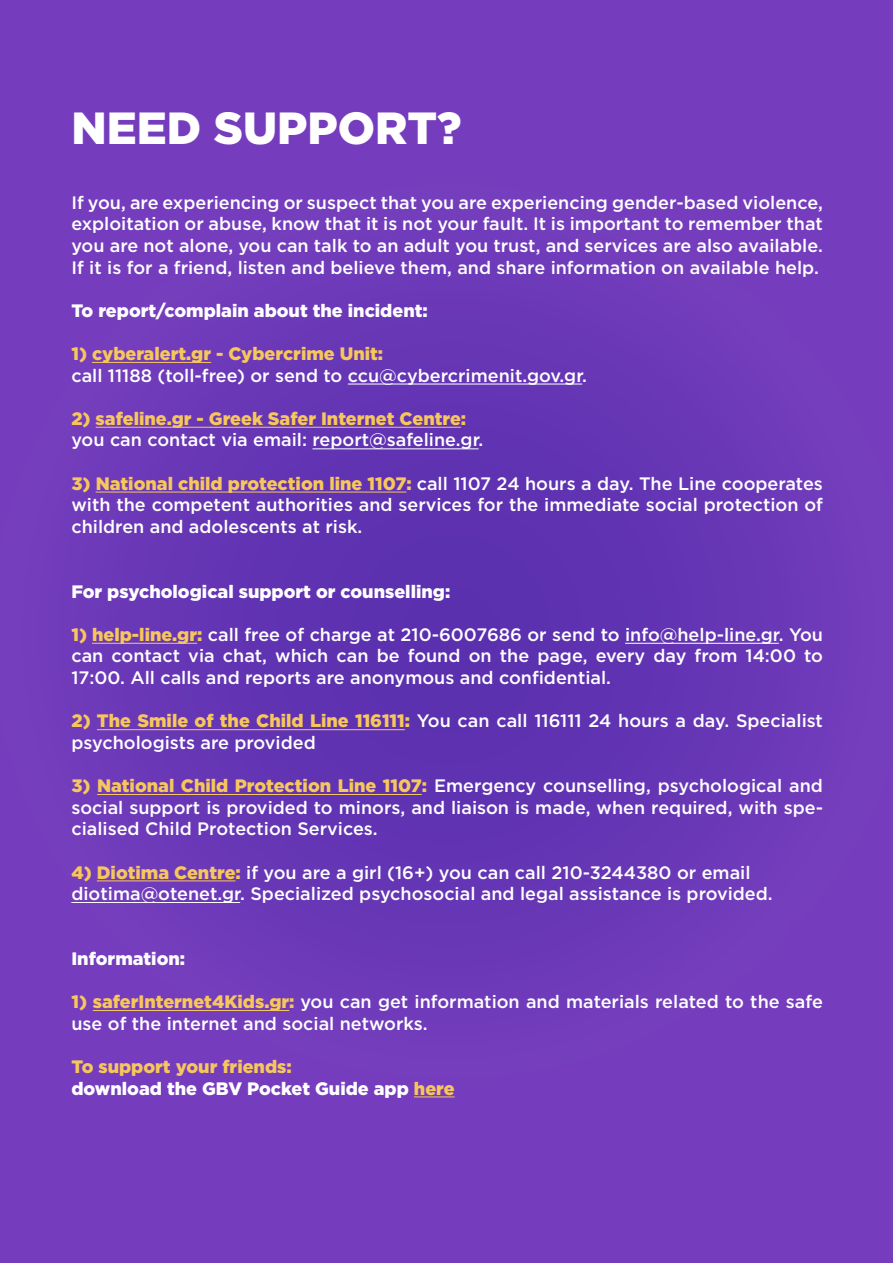
<style>
.page{position:relative;width:893px;height:1263px;background:#fff}
.page>*{position:absolute;margin:0;border:0;box-sizing:border-box;transform-origin:0 0}
.t1{font:900 45px "Gotham Greek";color:#fff}
.t2{font:500 18px/21.6px "Gotham Greek";color:#fff;text-align:justify}
.t3{font:900 18px/21.6px "Gotham Greek";color:#fff}
.t4{font:900 18px "Gotham Greek";color:#f7c75c}
.s1{font-weight:900;color:#f7c75c}
.s2{color:#f7c75c}
</style>
<div class="page">
<div style="left:1px;top:0;width:892px;height:1263px;background:#753dbd"></div>
<img style="left:211px;top:299px;width:472px;height:712px">
<div style="left:158px;top:402px;width:53px;height:479px;background:#6737b6"></div>
<div style="left:683px;top:395px;width:53px;height:469px;background:#6736b5"></div>
<div style="left:106px;top:426px;width:52px;height:455px;background:#6b39b8"></div>
<div style="left:736px;top:463px;width:47px;height:332px;background:#6a38b7"></div>
<img style="left:0;top:408px;width:1px;height:447px">
<hr style="left:92px;top:362px;width:119px;height:1px;background:#f7c75c">
<hr style="left:348px;top:384px;width:234px;height:1px;background:#fff">
<hr style="left:96px;top:427px;width:365px;height:1px;background:#f7c75c">
<hr style="left:312px;top:449px;width:167px;height:1px;background:#fff">
<hr style="left:96px;top:492px;width:310px;height:1px;background:#f7c75c">
<hr style="left:92px;top:643px;width:105px;height:1px;background:#f7c75c">
<hr style="left:625px;top:643px;width:154px;height:1px;background:#fff">
<hr style="left:97px;top:729px;width:308px;height:1px;background:#f7c75c">
<hr style="left:97px;top:794px;width:325px;height:1px;background:#f7c75c">
<hr style="left:97px;top:881px;width:139px;height:1px;background:#f7c75c">
<hr style="left:71px;top:902px;width:169px;height:1px;background:#fff">
<hr style="left:93px;top:1010px;width:196px;height:1px;background:#f7c75c">
<hr style="left:414px;top:1097px;width:41px;height:1px;background:#f7c75c">
<h1 class="t1" style="left:71px;top:102px;width:392px">NEED SUPPORT?</h1>
<p class="t2" style="left:71px;top:191px;width:753px">If you, are experiencing or suspect that you are experiencing gender-based violence, exploitation or abuse, know that it is not your fault. It is important to remember that you are not alone, you can talk to an adult you trust, and services are also available.<br>If it is for a friend, listen and believe them, and share information on available help.</p>
<p class="t3" style="left:71px;top:299px;width:358px">To report/complain about the incident:</p>
<p class="t4" style="left:71px;top:343px;width:313px">1) cyberalert.gr - Cybercrime Unit:</p>
<p class="t2" style="left:71px;top:364px;width:517px">call 11188 (toll-free) or send to ccu@cybercrimenit.gov.gr.</p>
<p class="t4" style="left:71px;top:408px;width:396px">2) safeline.gr - Greek Safer Internet Centre:</p>
<p class="t2" style="left:71px;top:429px;width:414px">you can contact via email: report@safeline.gr.</p>
<p class="t2" style="left:71px;top:472px;width:753px"><span class="s1">3) National child protection line 1107:</span> call 1107 24 hours a day. The Line cooperates with the competent authorities and services for the immediate social protection of children and adolescents at risk.</p>
<p class="t3" style="left:71px;top:580px;width:380px">For psychological support or counselling:</p>
<p class="t2" style="left:71px;top:623px;width:753px"><span class="s1">1) help-line.gr:</span> call free of charge at 210-6007686 or send to info@help-line.gr. You can contact via chat, which can be found on the page, every day from 14:00 to 17:00. All calls and reports are anonymous and confidential.</p>
<p class="t2" style="left:71px;top:710px;width:753px"><span class="s1">2) The Smile of the Child Line 116111:</span> You can call 116111 24 hours a day. Specialist psychologists are provided</p>
<p class="t2" style="left:71px;top:774px;width:753px"><span class="s1">3) National Child Protection Line 1107:</span> Emergency counselling, psychological and social support is provided to minors, and liaison is made, when required, with spe&shy;cialised Child Protection Services.</p>
<p class="t2" style="left:71px;top:861px;width:703px"><span class="s1">4) Diotima Centre:</span> if you are a girl (16+) you can call 210-3244380 or email diotima@otenet.gr. Specialized psychosocial and legal assistance is provided.</p>
<p class="t3" style="left:71px;top:947px;width:115px">Information:</p>
<p class="t2" style="left:71px;top:990px;width:753px"><span class="s1">1) saferInternet4Kids.gr:</span> you can get information and materials related to the safe use of the internet and social networks.</p>
<p class="t3" style="left:71px;top:1055px;width:385px"><span class="s2">To support your friends:<br></span>download the GBV Pocket Guide app <span class="s2">here</span></p>
</div>
